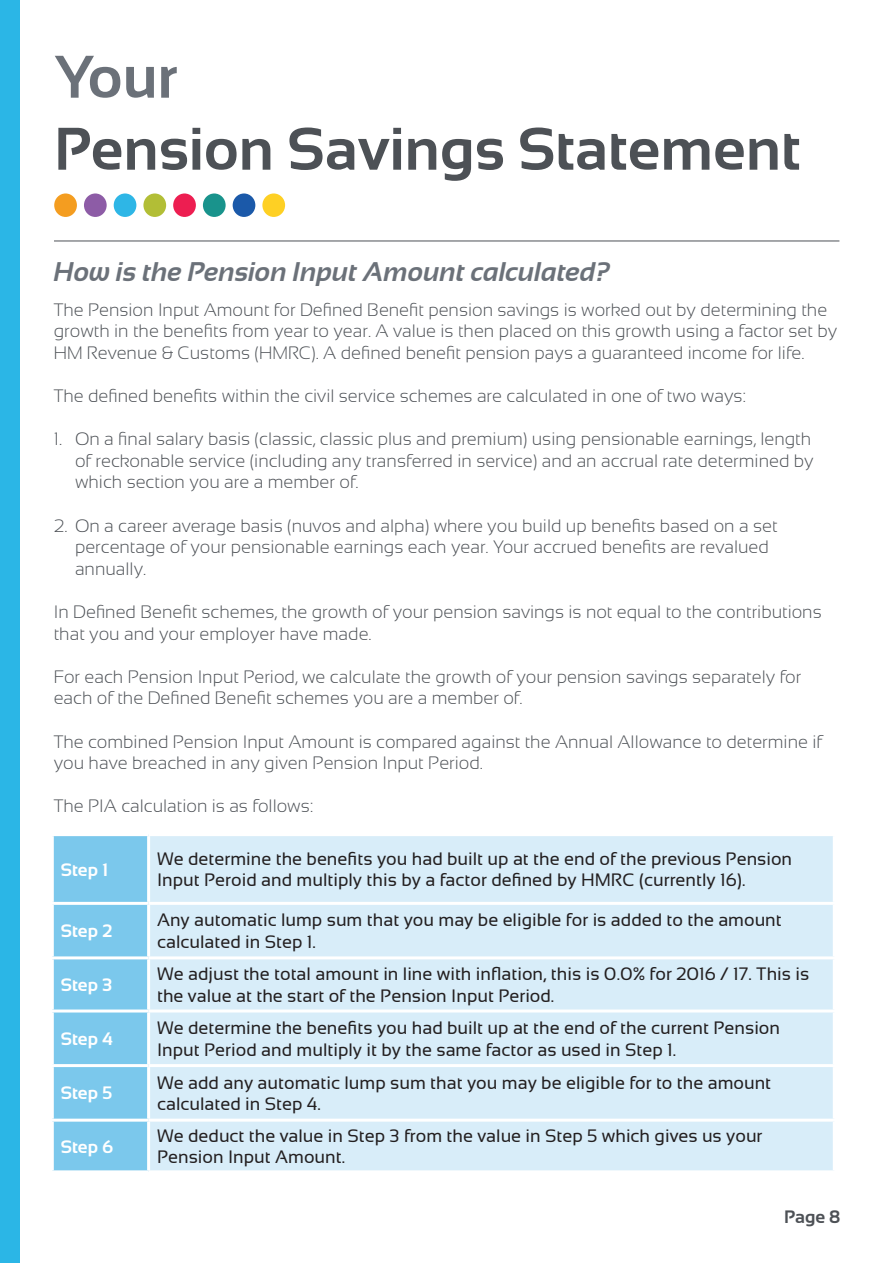
<style>
.page{position:relative;width:893px;height:1263px;background:#fff}
.page>*{position:absolute;margin:0;border:0;box-sizing:border-box;transform-origin:0 0}
.t1{font:700 60px "Sansation";color:#4d5156}
.t2{font:700 60px "Sansation";color:#6b7179}
.t3{font:italic 700 27px "Sansation";color:#6b7179}
.t4{font:300 18px/21.6px "Sansation";color:#4d5156}
.t5{font:18px/21.6px "Sansation";color:#231f20}
.t6{font:700 18px "Sansation";color:#fff}
.t7{font:700 18px "Sansation";color:#4d5156}
</style>
<div class="page">
<hr style="left:54px;top:241px;width:785px;height:1px;background:#4d5156">
<div style="left:0;top:0;width:20px;height:1263px;background:#2bb6e6"></div>
<div style="left:84px;top:193px;width:23px;height:24px;background:#8d5ca6;border-radius:50%"></div>
<div style="left:143px;top:193px;width:23px;height:24px;background:#b2be36;border-radius:50%"></div>
<div style="left:233px;top:193px;width:22px;height:24px;background:#1b59a9;border-radius:50%"></div>
<div style="left:173px;top:193px;width:23px;height:24px;background:#ed1e51;border-radius:50%"></div>
<div style="left:114px;top:193px;width:22px;height:24px;background:#2eb6e6;border-radius:50%"></div>
<div style="left:54px;top:193px;width:23px;height:24px;background:#f49d20;border-radius:50%"></div>
<div style="left:203px;top:193px;width:23px;height:24px;background:#19938c;border-radius:50%"></div>
<div style="left:262px;top:193px;width:23px;height:24px;background:#fed024;border-radius:50%"></div>
<div style="left:54px;top:836px;width:93px;height:334px;background:#7bc8ec"></div>
<div style="left:150px;top:836px;width:683px;height:334px;background:#d8edf9"></div>
<hr style="left:51px;top:902px;width:98px;height:3px;background:#fff">
<hr style="left:149px;top:902px;width:687px;height:3px;background:#fff">
<hr style="left:51px;top:956px;width:98px;height:3px;background:#fff">
<hr style="left:149px;top:956px;width:687px;height:3px;background:#fff">
<hr style="left:51px;top:1009px;width:98px;height:3px;background:#fff">
<hr style="left:149px;top:1009px;width:687px;height:3px;background:#fff">
<hr style="left:51px;top:1064px;width:98px;height:3px;background:#fff">
<hr style="left:149px;top:1064px;width:687px;height:3px;background:#fff">
<hr style="left:51px;top:1119px;width:98px;height:3px;background:#fff">
<hr style="left:149px;top:1119px;width:687px;height:3px;background:#fff">
<h1 class="t2" style="left:54px;top:43px;width:125px">Your</h1>
<h1 class="t1" style="left:54px;top:115px;width:748px">Pension Savings Statement</h1>
<h2 class="t3" style="left:54px;top:257px;width:558px">How is the Pension Input Amount calculated?</h2>
<p class="t4" style="left:54px;top:298px;width:785px">The Pension Input Amount for Defined Benefit pension savings is worked out by determining the growth in the benefits from year to year. A value is then placed on this growth using a factor set by<br>HM Revenue &amp; Customs (HMRC). A defined benefit pension pays a guaranteed income for life.</p>
<p class="t4" style="left:54px;top:385px;width:694px">The defined benefits within the civil service schemes are calculated in one of two ways:</p>
<p class="t4" style="left:75px;top:428px;width:740px;text-indent:-21px">1. On a final salary basis (classic, classic plus and premium) using pensionable earnings, length of reckonable service (including any transferred in service) and an accrual rate determined by which section you are a member of.</p>
<p class="t4" style="left:75px;top:514px;width:704px;text-indent:-21px">2. On a career average basis (nuvos and alpha) where you build up benefits based on a set percentage of your pensionable earnings each year. Your accrued benefits are revalued annually.</p>
<p class="t4" style="left:54px;top:601px;width:769px">In Defined Benefit schemes, the growth of your pension savings is not equal to the contributions that you and your employer have made.</p>
<p class="t4" style="left:54px;top:666px;width:749px">For each Pension Input Period, we calculate the growth of your pension savings separately for each of the Defined Benefit schemes you are a member of.</p>
<p class="t4" style="left:54px;top:730px;width:770px">The combined Pension Input Amount is compared against the Annual Allowance to determine if you have breached in any given Pension Input Period.</p>
<p class="t4" style="left:54px;top:795px;width:261px">The PIA calculation is as follows:</p>
<p class="t6" style="left:61px;top:859px;width:49px">Step 1</p>
<p class="t5" style="left:157px;top:848px;width:637px">We determine the benefits you had built up at the end of the previous Pension<br>Input Peroid and multiply this by a factor defined by HMRC (currently 16).</p>
<p class="t6" style="left:61px;top:921px;width:53px">Step 2</p>
<p class="t5" style="left:157px;top:909px;width:626px">Any automatic lump sum that you may be eligible for is added to the amount calculated in Step 1.</p>
<p class="t6" style="left:61px;top:975px;width:53px">Step 3</p>
<p class="t5" style="left:157px;top:963px;width:654px">We adjust the total amount in line with inflation, this is 0.0% for 2016 / 17. This is the value at the start of the Pension Input Period.</p>
<p class="t6" style="left:61px;top:1028px;width:53px">Step 4</p>
<p class="t5" style="left:157px;top:1017px;width:624px">We determine the benefits you had built up at the end of the current Pension<br>Input Period and multiply it by the same factor as used in Step 1.</p>
<p class="t6" style="left:61px;top:1083px;width:53px">Step 5</p>
<p class="t5" style="left:157px;top:1071px;width:616px">We add any automatic lump sum that you may be eligible for to the amount calculated in Step 4.</p>
<p class="t6" style="left:61px;top:1136px;width:54px">Step 6</p>
<p class="t5" style="left:157px;top:1125px;width:607px">We deduct the value in Step 3 from the value in Step 5 which gives us your<br>Pension Input Amount.</p>
<p class="t7" style="left:784px;top:1207px;width:58px">Page 8</p>
</div>
